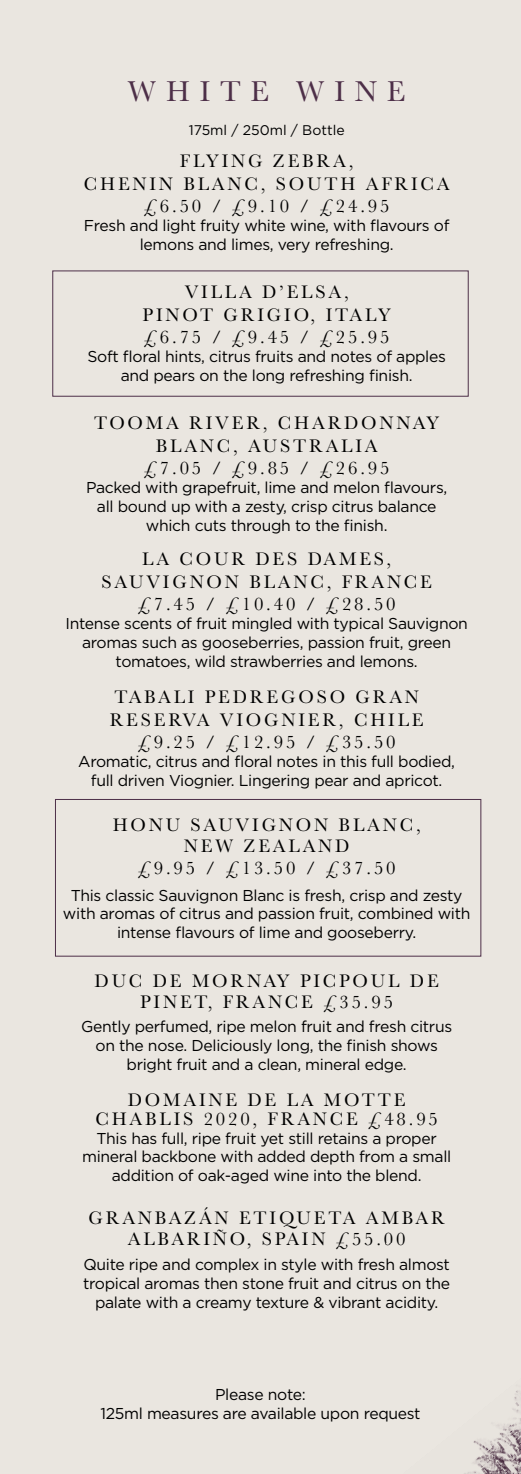
<style>
.page{position:relative;width:521px;height:1474px;background:#fff}
.page>*{position:absolute;margin:0;border:0;box-sizing:border-box;transform-origin:0 0}
.t1{font:29.75px "Baskerville";letter-spacing:.33em;color:#4d2f48}
.t2{font:18.72px/22.6px "Baskerville";letter-spacing:.15em;color:#000;text-align:center}
.t3{font:15.75px/18.9px "Gotham";letter-spacing:-.02em;color:#000;text-align:center}
.t4{font:14px "Gotham";color:#000}
</style>
<div class="page">
<div style="left:0;top:0;width:521px;height:1473px;background:#eae6e0"></div>
<div style="left:55px;top:799px;width:426px;height:157px;border:1px solid #4d2f48"></div>
<img style="left:468px;top:1390px;width:53px;height:83px">
<h1 class="t1" style="left:128px;top:73px;width:279px">WHITE WINE</h1>
<p class="t4" style="left:189px;top:121px;width:157px">175ml / 250ml / Bottle</p>
<p class="t2" style="left:84px;top:150px;width:367px">FLYING ZEBRA,<br>CHENIN BLANC, SOUTH AFRICA £6.50 / £9.10 / £24.95</p>
<p class="t3" style="left:84px;top:216px;width:367px">Fresh and light fruity white wine, with flavours of lemons and limes, very refreshing.</p>
<p class="t2" style="left:143px;top:281px;width:250px">VILLA D’ELSA,<br>PINOT GRIGIO, ITALY £6.75 / £9.45 / £25.95</p>
<p class="t3" style="left:87px;top:347px;width:360px">Soft floral hints, citrus fruits and notes of apples and pears on the long refreshing finish.</p>
<p class="t2" style="left:94px;top:412px;width:346px">TOOMA RIVER, CHARDONNAY<br>BLANC, AUSTRALIA<br>£7.05 / £9.85 / £26.95</p>
<p class="t3" style="left:86px;top:478px;width:363px">Packed with grapefruit, lime and melon flavours, all bound up with a zesty, crisp citrus balance which cuts through to the finish.</p>
<p class="t2" style="left:101px;top:548px;width:332px">LA COUR DES DAMES,<br>SAUVIGNON BLANC, FRANCE £7.45 / £10.40 / £28.50</p>
<p class="t3" style="left:65px;top:614px;width:404px">Intense scents of fruit mingled with typical Sauvignon aromas such as gooseberries, passion fruit, green tomatoes, wild strawberries and lemons.</p>
<p class="t2" style="left:110px;top:686px;width:315px">TABALI PEDREGOSO GRAN<br>RESERVA VIOGNIER, CHILE £9.25 / £12.95 / £35.50</p>
<p class="t3" style="left:78px;top:751px;width:378px">Aromatic, citrus and floral notes in this full bodied, full driven Viognier. Lingering pear and apricot.</p>
<p class="t2" style="left:113px;top:814px;width:309px;line-height:21.7px">HONU SAUVIGNON BLANC,<br>NEW ZEALAND<br>£9.95 / £13.50 / £37.50</p>
<p class="t3" style="left:63px;top:885px;width:409px">This classic Sauvignon Blanc is fresh, crisp and zesty with aromas of citrus and passion fruit, combined with intense flavours of lime and gooseberry.</p>
<p class="t2" style="left:95px;top:970px;width:346px;line-height:21px">DUC DE MORNAY PICPOUL DE<br>PINET, FRANCE £35.95</p>
<p class="t3" style="left:81px;top:1016px;width:373px">Gently perfumed, ripe melon fruit and fresh citrus on the nose. Deliciously long, the finish shows bright fruit and a clean, mineral edge.</p>
<p class="t2" style="left:95px;top:1090px;width:344px;line-height:18.9px">DOMAINE DE LA MOTTE<br>CHABLIS 2020, FRANCE £48.95</p>
<p class="t3" style="left:82px;top:1128px;width:371px">This has full, ripe fruit yet still retains a proper mineral backbone with added depth from a small addition of oak-aged wine into the blend.</p>
<p class="t2" style="left:89px;top:1207px;width:358px;line-height:21px">GRANBAZÁN ETIQUETA AMBAR<br>ALBARIÑO, SPAIN £55.00</p>
<p class="t3" style="left:83px;top:1254px;width:369px">Quite ripe and complex in style with fresh almost tropical aromas then stone fruit and citrus on the palate with a creamy texture &amp; vibrant acidity.</p>
<p class="t3" style="left:100px;top:1384px;width:322px">Please note:<br>125ml measures are available upon request</p>
</div>
